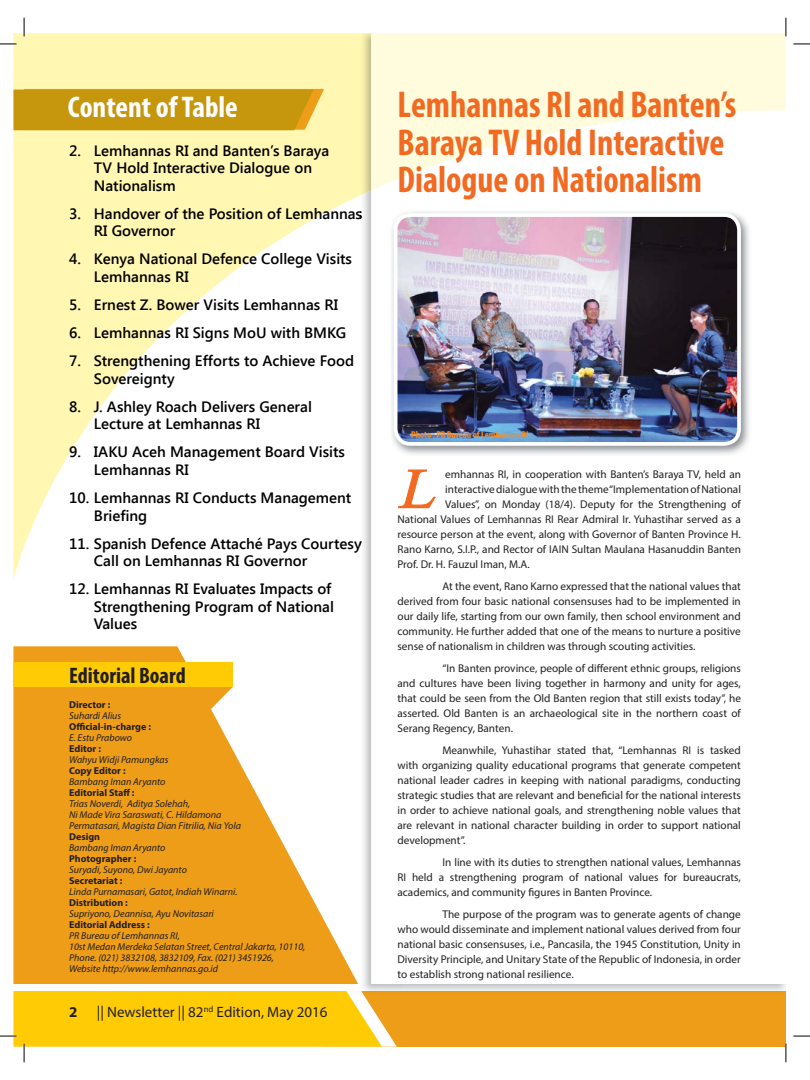
<style>
.page{position:relative;width:810px;height:1080px;background:#fff}
.page>*{position:absolute;margin:0;border:0;box-sizing:border-box;transform-origin:0 0}
.t1{font:italic 56.5px "Iskoola Pota";color:#f26a21;scale:1.04 1}
.t2{font:700 condensed 37.5px/37.5px "Myriad Pro";color:#f26a21;scale:.95 1}
.t3{font:700 condensed 30px "Myriad Pro";color:#fff}
.t4{font:700 condensed 22.5px "Myriad Pro";color:#231f20}
.t5{font:600 15px/17.5px "Segoe UI";color:#000}
.t6{font:15px "Myriad Pro";color:#231f20}
.t7{font:700 15px "Myriad Pro";color:#231f20}
.t8{font:11.25px/15px "Myriad Pro";color:#231f20;text-align:justify}
.t9{font:italic 10px/11px "Myriad Pro";color:#231f20}
.t10{font:700 10px "Myriad Pro";color:#231f20}
.t11{font:700 condensed 10px "Myriad Pro";letter-spacing:-.01em;color:#f78c1e}
</style>
<div class="page">
<div style="left:324px;top:991px;width:462px;height:56px;background:#ed9d18"></div>
<svg style="left:13px;top:33px;width:348px;height:546px;fill:#fff7b2"></svg>
<svg style="left:13px;top:89px;width:311px;height:41px;background:#c99912"></svg>
<svg style="left:13px;top:646px;width:345px;height:338px;fill:#ed9d18"></svg>
<div style="left:13px;top:662px;width:220px;height:24px;background:#ffcb04"></div>
<svg style="left:371px;top:33px;width:415px;height:157px;fill:#fffcde"></svg>
<svg style="left:397px;top:469px;width:39px;height:40px"></svg>
<img style="left:390px;top:212px;width:359px;height:243px">
<img style="left:396px;top:215px;width:343px;height:229px;border-radius:15px">
<div style="left:394px;top:213px;width:347px;height:233px;border:4px solid #fff;border-radius:15px"></div>
<svg style="left:0;top:43px;width:17px;height:2px"></svg>
<svg style="left:793px;top:43px;width:17px;height:2px"></svg>
<svg style="left:793px;top:1035px;width:17px;height:2px"></svg>
<svg style="left:23px;top:18px;width:2px;height:18px"></svg>
<svg style="left:0;top:991px;width:397px;height:71px"></svg>
<svg style="left:785px;top:18px;width:2px;height:18px"></svg>
<svg style="left:785px;top:1044px;width:2px;height:18px"></svg>
<svg style="left:95px;top:509px;width:51px;height:15px"></svg>
<h3 class="t3" style="left:68px;top:96px;width:172px">Content of Table</h3>
<h3 class="t5" style="left:94px;top:141px;width:237px;text-indent:-25px">2. Lemhannas RI and Banten’s Baraya<br>TV Hold Interactive Dialogue on<br>Nationalism</h3>
<h3 class="t5" style="left:94px;top:204px;width:270px;text-indent:-25px">3. Handover of the Position of Lemhannas<br>RI Governor</h3>
<h3 class="t5" style="left:94px;top:249px;width:260px;text-indent:-25px">4. Kenya National Defence College Visits<br>Lemhannas RI</h3>
<h3 class="t5" style="left:69px;top:295px;width:270px">5. Ernest Z. Bower Visits Lemhannas RI</h3>
<h3 class="t5" style="left:69px;top:323px;width:279px">6. Lemhannas RI Signs MoU with BMKG</h3>
<h3 class="t5" style="left:94px;top:351px;width:262px;text-indent:-25px">7. Strengthening Efforts to Achieve Food<br>Sovereignty</h3>
<h3 class="t5" style="left:94px;top:397px;width:219px;text-indent:-25px">8. J. Ashley Roach Delivers General<br>Lecture at Lemhannas RI</h3>
<h3 class="t5" style="left:94px;top:442px;width:253px;text-indent:-25px">9. IAKU Aceh Management Board Visits<br>Lemhannas RI</h3>
<h3 class="t5" style="left:69px;top:488px;width:284px">10. Lemhannas RI Conducts Management</h3>
<h3 class="t5" style="left:94px;top:534px;width:269px;text-indent:-25px">11. Spanish Defence Attaché Pays Courtesy<br>Call on Lemhannas RI Governor</h3>
<h3 class="t5" style="left:94px;top:579px;width:242px;text-indent:-25px">12. Lemhannas RI Evaluates Impacts of<br>Strengthening Program of National<br>Values</h3>
<h3 class="t4" style="left:69px;top:667px;width:118px">Editorial Board</h3>
<p class="t10" style="left:69px;top:700px;width:43px">Director :</p>
<p class="t9" style="left:69px;top:710px;width:54px">Suhardi Alius</p>
<p class="t10" style="left:69px;top:722px;width:83px">Official-in-charge :</p>
<p class="t9" style="left:69px;top:732px;width:65px">E. Estu Prabowo</p>
<p class="t10" style="left:69px;top:745px;width:33px">Editor :</p>
<p class="t9" style="left:69px;top:755px;width:101px">Wahyu Widji Pamungkas</p>
<p class="t10" style="left:69px;top:767px;width:58px">Copy Editor :</p>
<p class="t9" style="left:69px;top:777px;width:98px">Bambang Iman Aryanto</p>
<p class="t10" style="left:69px;top:789px;width:67px">Editorial Staff :</p>
<p class="t9" style="left:69px;top:799px;width:174px">Trias Noverdi, Aditya Solehah,<br>Ni Made Vira Saraswati, C. Hildamona<br>Permatasari, Magista Dian Fitrilia, Nia Yola</p>
<p class="t10" style="left:69px;top:833px;width:33px">Design</p>
<p class="t9" style="left:69px;top:843px;width:98px">Bambang Iman Aryanto</p>
<p class="t10" style="left:69px;top:855px;width:69px">Photographer :</p>
<p class="t9" style="left:69px;top:865px;width:119px">Suryadi, Suyono, Dwi Jayanto</p>
<p class="t10" style="left:69px;top:877px;width:55px">Secretariat :</p>
<p class="t9" style="left:69px;top:887px;width:170px">Linda Purnamasari, Gatot, Indiah Winarni.</p>
<p class="t10" style="left:69px;top:899px;width:60px">Distribution :</p>
<p class="t9" style="left:69px;top:909px;width:146px">Supriyono, Deannisa, Ayu Novitasari</p>
<p class="t10" style="left:69px;top:921px;width:82px">Editorial Address :</p>
<p class="t9" style="left:69px;top:931px;width:238px">PR Bureau of Lemhannas RI,<br>10st Medan Merdeka Selatan Street, Central Jakarta, 10110, Phone. (021) 3832108, 3832109, Fax. (021) 3451926, Website http://www.lemhannas.go.id</p>
<h3 class="t7" style="left:69px;top:1006px;width:10px">2</h3>
<h3 class="t6" style="left:97px;top:1006px;width:232px">|| Newsletter || 82<sup>nd</sup> Edition, May 2016</h3>
<h2 class="t2" style="left:398px;top:88px;width:358px">Lemhannas RI and Banten’s<br>Baraya TV Hold Interactive<br>Dialogue on Nationalism</h2>
<p class="t11" style="left:411px;top:430px;width:119px">Photo : PR Bureau of Lemhannas RI</p>
<h1 class="t1" style="left:398px;top:457px;width:53px">L</h1>
<p class="t8" style="left:445px;top:467px;width:297px">emhannas RI, in cooperation with Banten’s Baraya TV, held an</p>
<p class="t8" style="left:445px;top:482px;width:297px">interactive dialogue with the theme “Implementation of National</p>
<p class="t8" style="left:445px;top:497px;width:297px">Values”, on Monday (18/4). Deputy for the Strengthening of</p>
<p class="t8" style="left:397px;top:512px;width:345px">National Values of Lemhannas RI Rear Admiral Ir. Yuhastihar served as a</p>
<p class="t8" style="left:397px;top:527px;width:345px">resource person at the event, along with Governor of Banten Province H.</p>
<p class="t8" style="left:397px;top:542px;width:345px">Rano Karno, S.I.P., and Rector of IAIN Sultan Maulana Hasanuddin Banten</p>
<p class="t8" style="left:397px;top:557px;width:134px">Prof. Dr. H. Fauzul Iman, M.A.</p>
<p class="t8" style="left:397px;top:579px;width:345px;text-indent:45px">At the event, Rano Karno expressed that the national values that derived from four basic national consensuses had to be implemented in our daily life, starting from our own family, then school environment and community. He further added that one of the means to nurture a positive sense of nationalism in children was through scouting activities.</p>
<p class="t8" style="left:397px;top:661px;width:345px;text-indent:45px">“In Banten province, people of different ethnic groups, religions and cultures have been living together in harmony and unity for ages, that could be seen from the Old Banten region that still exists today”, he asserted. Old Banten is an archaeological site in the northern coast of Serang Regency, Banten.</p>
<p class="t8" style="left:397px;top:743px;width:345px;text-indent:45px">Meanwhile, Yuhastihar stated that, “Lemhannas RI is tasked with organizing quality educational programs that generate competent national leader cadres in keeping with national paradigms, conducting strategic studies that are relevant and beneficial for the national interests in order to achieve national goals, and strengthening noble values that are relevant in national character building in order to support national development”.</p>
<p class="t8" style="left:397px;top:855px;width:345px;text-indent:45px">In line with its duties to strengthen national values, Lemhannas RI held a strengthening program of national values for bureaucrats, academics, and community figures in Banten Province.</p>
<p class="t8" style="left:397px;top:907px;width:345px;text-indent:45px">The purpose of the program was to generate agents of change who would disseminate and implement national values derived from four national basic consensuses, i.e., Pancasila, the 1945 Constitution, Unity in Diversity Principle, and Unitary State of the Republic of Indonesia, in order to establish strong national resilience.</p>
</div>
